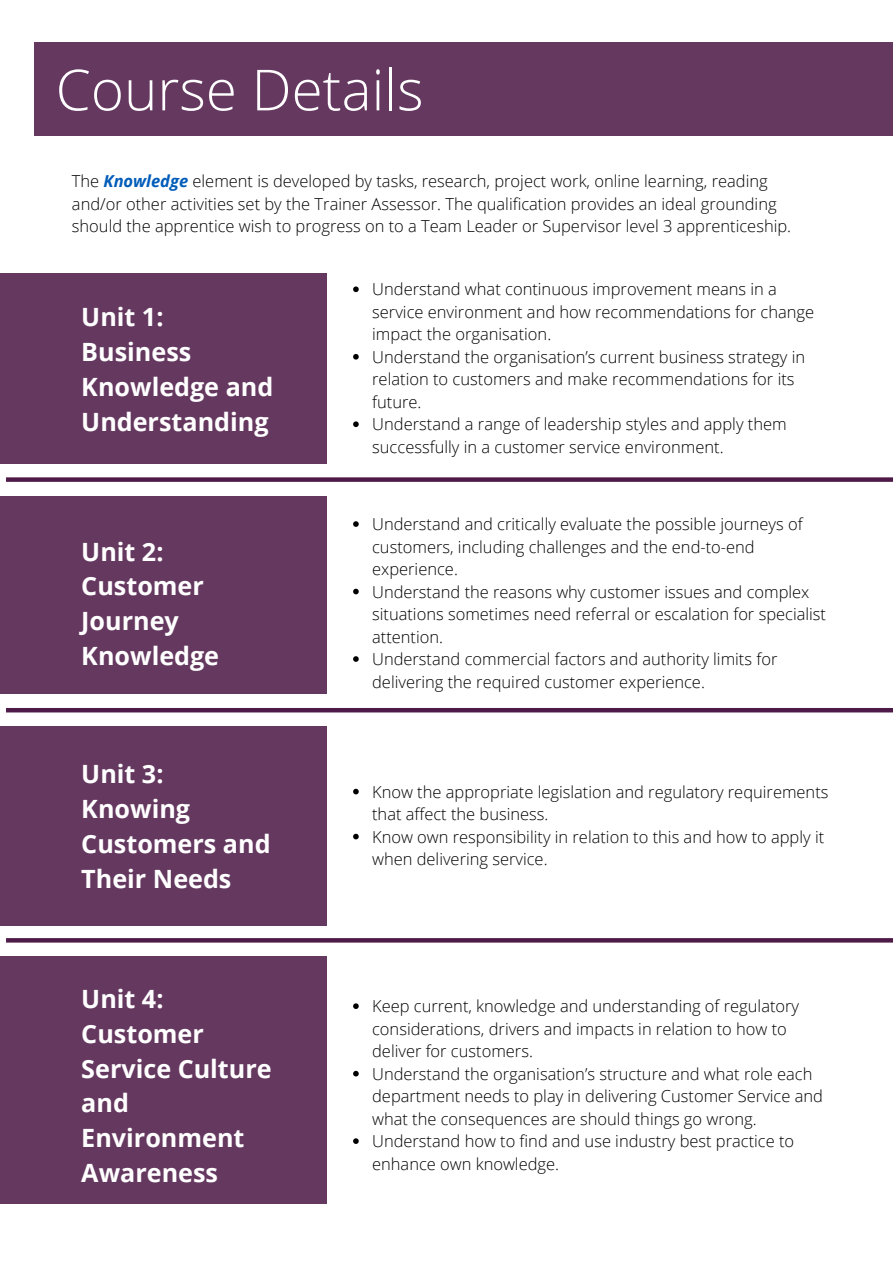
<style>
.page{position:relative;width:893px;height:1264px;background:#fff}
.page>*{position:absolute;margin:0;border:0;box-sizing:border-box;transform-origin:0 0}
.t1{font:300 56.7px "Open Sans";color:#fff}
.t2{font:700 25.2px/34.8px "Open Sans";color:#fff}
.t3{font:300 16.5px/22.5px "Open Sans";color:#000}
.s1{font-weight:700;font-style:italic;color:#005cb9}
</style>
<div class="page">
<div style="left:0;top:273px;width:327px;height:191px;background:#653860"></div>
<svg style="left:353px;top:286px;width:6px;height:6px"></svg>
<svg style="left:353px;top:354px;width:6px;height:5px"></svg>
<svg style="left:353px;top:421px;width:6px;height:6px"></svg>
<div style="left:0;top:496px;width:327px;height:198px;background:#653860"></div>
<svg style="left:353px;top:521px;width:6px;height:6px"></svg>
<svg style="left:353px;top:588px;width:6px;height:6px"></svg>
<svg style="left:353px;top:656px;width:6px;height:6px"></svg>
<div style="left:0;top:726px;width:327px;height:199px;background:#653860"></div>
<svg style="left:353px;top:788px;width:6px;height:6px"></svg>
<svg style="left:353px;top:833px;width:6px;height:6px"></svg>
<div style="left:0;top:956px;width:327px;height:247px;background:#653860"></div>
<svg style="left:353px;top:1003px;width:6px;height:5px"></svg>
<svg style="left:353px;top:1070px;width:6px;height:6px"></svg>
<svg style="left:353px;top:1138px;width:6px;height:5px"></svg>
<div style="left:34px;top:42px;width:858px;height:94px;background:#653860"></div>
<div style="left:6px;top:477px;width:886px;height:5px;background:#4e1a48"></div>
<hr style="left:6px;top:708px;width:886px;height:4px;background:#4e1a48">
<svg style="left:6px;top:938px;width:886px;height:4px;background:#521f4c"></svg>
<p class="t1" style="left:56px;top:50px;width:369px">Course Details</p>
<p class="t3" style="left:72px;top:169px;width:720px">The <span class="s1">Knowledge</span> element is developed by tasks, research, project work, online learning, reading and/or other activities set by the Trainer Assessor. The qualification provides an ideal grounding should the apprentice wish to progress on to a Team Leader or Supervisor level 3 apprenticeship.</p>
<p class="t2" style="left:81px;top:299px;width:84px">Unit 1:</p>
<p class="t2" style="left:81px;top:334px;width:193px">Business<br>Knowledge and<br>Understanding</p>
<p class="t2" style="left:81px;top:533px;width:84px">Unit 2:</p>
<p class="t2" style="left:81px;top:568px;width:139px">Customer<br>Journey<br>Knowledge</p>
<p class="t2" style="left:81px;top:756px;width:84px">Unit 3:</p>
<p class="t2" style="left:81px;top:790px;width:191px">Knowing<br>Customers and<br>Their Needs</p>
<p class="t2" style="left:81px;top:980px;width:84px">Unit 4:</p>
<p class="t2" style="left:81px;top:1015px;width:192px">Customer<br>Service Culture and<br>Environment<br>Awareness</p>
<p class="t3" style="left:372px;top:278px;width:443px">Understand what continuous improvement means in a service environment and how recommendations for change impact the organisation.</p>
<p class="t3" style="left:372px;top:345px;width:434px">Understand the organisation’s current business strategy in relation to customers and make recommendations for its future.</p>
<p class="t3" style="left:372px;top:413px;width:416px">Understand a range of leadership styles and apply them successfully in a customer service environment.</p>
<p class="t3" style="left:372px;top:512px;width:432px">Understand and critically evaluate the possible journeys of customers, including challenges and the end-to-end experience.</p>
<p class="t3" style="left:372px;top:580px;width:455px">Understand the reasons why customer issues and complex situations sometimes need referral or escalation for specialist attention.</p>
<p class="t3" style="left:372px;top:647px;width:407px">Understand commercial factors and authority limits for delivering the required customer experience.</p>
<p class="t3" style="left:372px;top:780px;width:458px">Know the appropriate legislation and regulatory requirements that affect the business.</p>
<p class="t3" style="left:372px;top:825px;width:453px">Know own responsibility in relation to this and how to apply it when delivering service.</p>
<p class="t3" style="left:372px;top:994px;width:428px">Keep current, knowledge and understanding of regulatory considerations, drivers and impacts in relation to how to deliver for customers.</p>
<p class="t3" style="left:372px;top:1062px;width:452px">Understand the organisation’s structure and what role each department needs to play in delivering Customer Service and what the consequences are should things go wrong.</p>
<p class="t3" style="left:372px;top:1129px;width:423px">Understand how to find and use industry best practice to enhance own knowledge.</p>
</div>
